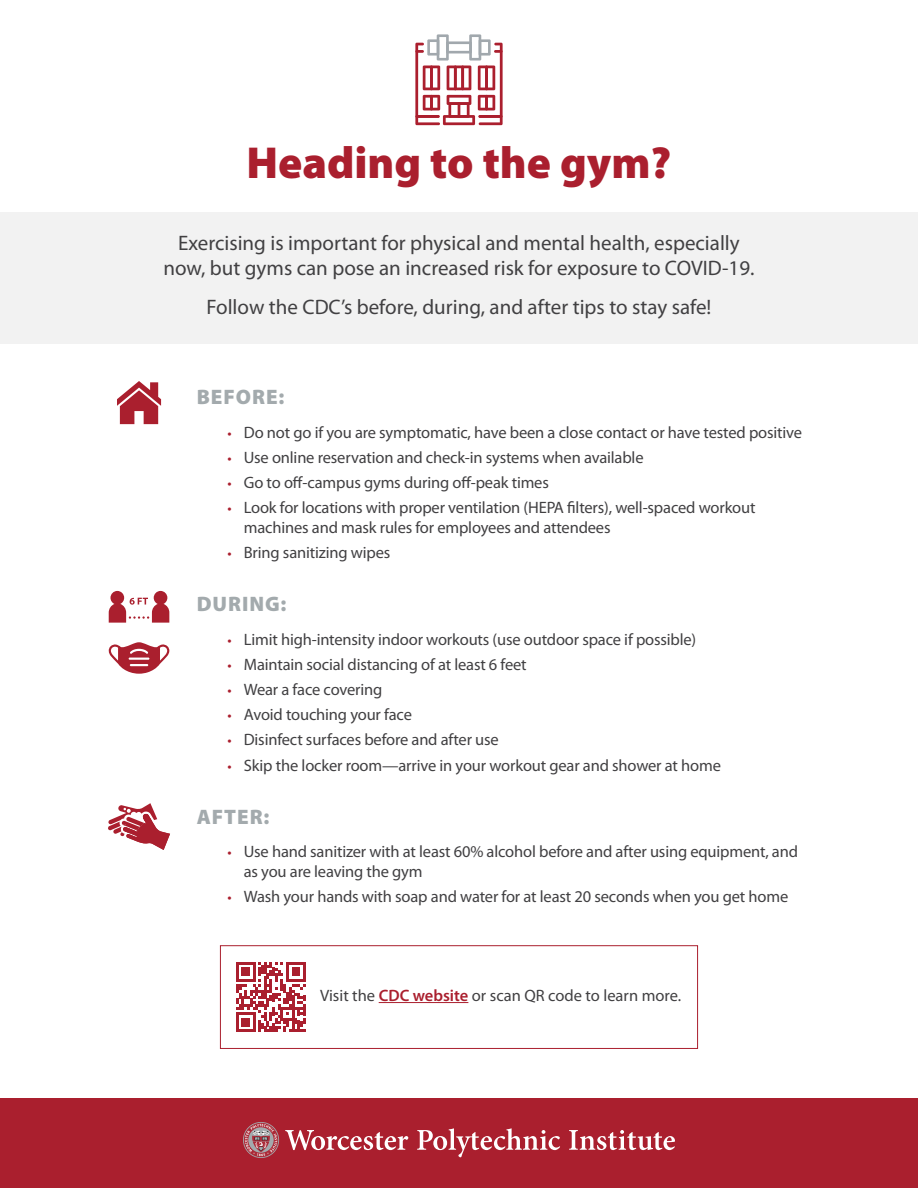
<style>
.page{position:relative;width:918px;height:1188px;background:#fff}
.page>*{position:absolute;margin:0;border:0;box-sizing:border-box;transform-origin:0 0}
.t1{font:900 45px "Myriad Pro";color:#aa1f2e}
.t2{font:21px/25.2px "Myriad Pro";color:#414042;text-align:center}
.t3{font:900 21px "Myriad Pro";letter-spacing:.045em;color:#a3aaad}
.t4{font:16.5px/19.8px "Myriad Pro";letter-spacing:-.01em;color:#414042}
.s1{font-size:15px;color:#aa1f2e}
.s2{font-weight:600;color:#aa1f2e}
</style>
<div class="page">
<div style="left:0;top:212px;width:918px;height:131px;background:#f2f2f2"></div>
<div style="left:0;top:1098px;width:918px;height:90px;background:#aa1f2e"></div>
<svg style="left:243px;top:1122px;width:36px;height:36px"></svg>
<svg style="left:244px;top:1123px;width:34px;height:34px"></svg>
<svg style="left:285px;top:1130px;width:123px;height:20px"></svg>
<svg style="left:417px;top:1128px;width:143px;height:29px"></svg>
<svg style="left:569px;top:1130px;width:106px;height:20px"></svg>
<svg style="left:117px;top:381px;width:44px;height:43px"></svg>
<svg style="left:109px;top:591px;width:60px;height:32px"></svg>
<svg style="left:108px;top:642px;width:62px;height:32px"></svg>
<svg style="left:108px;top:803px;width:62px;height:47px"></svg>
<div style="left:220px;top:945px;width:478px;height:104px;border:1px solid #aa1f2e"></div>
<hr style="left:379px;top:1002px;width:89px;height:1px;background:#aa1f2e">
<svg style="left:236px;top:962px;width:70px;height:70px"></svg>
<svg style="left:415px;top:34px;width:88px;height:91px"></svg>
<h1 class="t1" style="left:247px;top:132px;width:426px">Heading to the gym?</h1>
<p class="t2" style="left:163px;top:230px;width:593px">Exercising is important for physical and mental health, especially now, but gyms can pose an increased risk for exposure to COVID-19.</p>
<p class="t2" style="left:207px;top:294px;width:506px">Follow the CDC’s before, during, and after tips to stay safe!</p>
<p class="t3" style="left:197px;top:383px;width:89px">BEFORE:</p>
<p class="t4" style="left:228px;top:422px;width:576px"><span class="s1">•</span> Do not go if you are symptomatic, have been a close contact or have tested positive</p>
<p class="t4" style="left:228px;top:447px;width:418px"><span class="s1">•</span> Use online reservation and check-in systems when available</p>
<p class="t4" style="left:228px;top:472px;width:323px"><span class="s1">•</span> Go to off-campus gyms during off-peak times</p>
<p class="t4" style="left:244px;top:498px;width:513px;text-indent:-16px"><span class="s1">•</span> Look for locations with proper ventilation (HEPA filters), well-spaced workout machines and mask rules for employees and attendees</p>
<p class="t4" style="left:228px;top:543px;width:164px"><span class="s1">•</span> Bring sanitizing wipes</p>
<p class="t3" style="left:197px;top:590px;width:91px">DURING:</p>
<p class="t4" style="left:228px;top:629px;width:470px"><span class="s1">•</span> Limit high-intensity indoor workouts (use outdoor space if possible)</p>
<p class="t4" style="left:228px;top:654px;width:301px"><span class="s1">•</span> Maintain social distancing of at least 6 feet</p>
<p class="t4" style="left:228px;top:679px;width:156px"><span class="s1">•</span> Wear a face covering</p>
<p class="t4" style="left:228px;top:705px;width:186px"><span class="s1">•</span> Avoid touching your face</p>
<p class="t4" style="left:228px;top:730px;width:273px"><span class="s1">•</span> Disinfect surfaces before and after use</p>
<p class="t4" style="left:228px;top:755px;width:495px"><span class="s1">•</span> Skip the locker room—arrive in your workout gear and shower at home</p>
<p class="t3" style="left:197px;top:803px;width:74px">AFTER:</p>
<p class="t4" style="left:244px;top:841px;width:556px;text-indent:-16px"><span class="s1">•</span> Use hand sanitizer with at least 60% alcohol before and after using equipment, and as you are leaving the gym</p>
<p class="t4" style="left:228px;top:886px;width:562px"><span class="s1">•</span> Wash your hands with soap and water for at least 20 seconds when you get home</p>
<p class="t4" style="left:320px;top:985px;width:363px">Visit the <span class="s2">CDC website</span> or scan QR code to learn more.</p>
</div>
